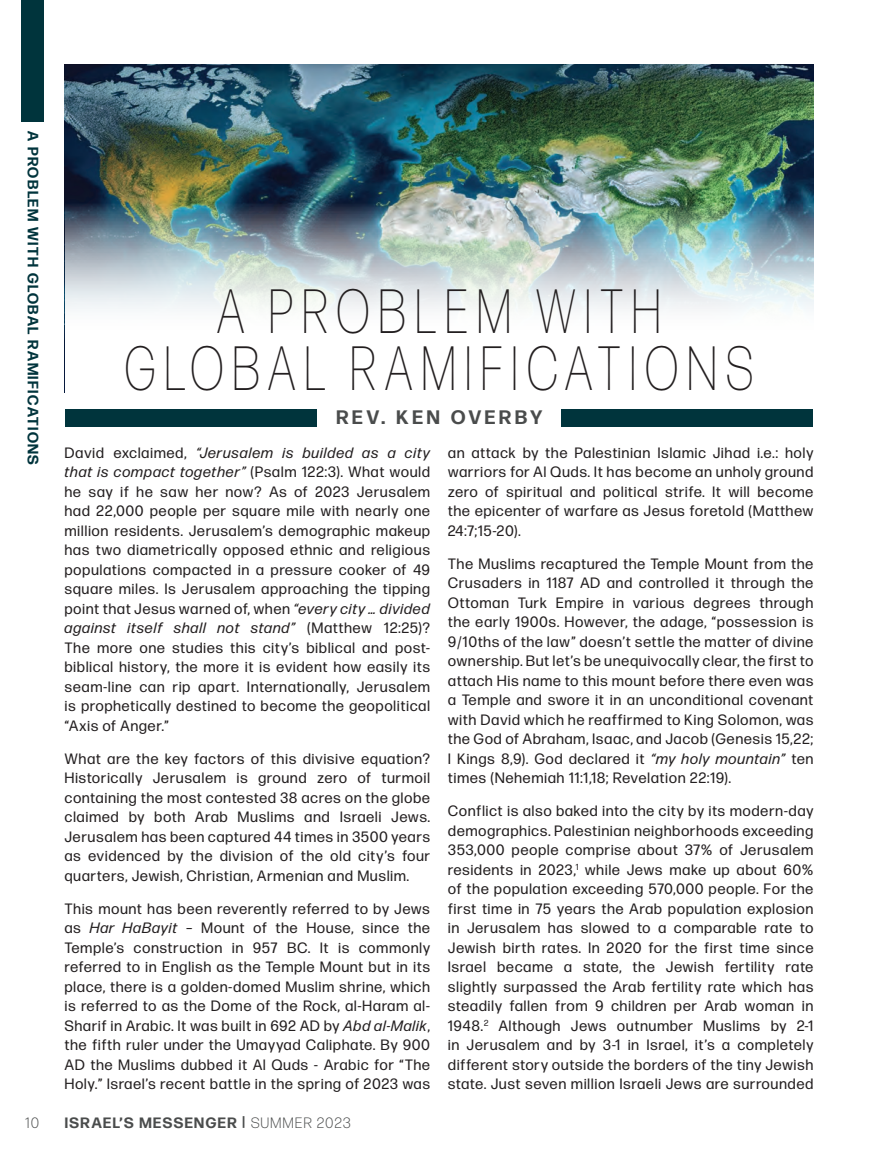
<style>
.page{position:relative;width:878px;height:1161px;background:#fff}
.page>*{position:absolute;margin:0;border:0;box-sizing:border-box;transform-origin:0 0}
.t1{font:200 62.4px/57.6px "Forma DJR Display";letter-spacing:.2em;color:#231f20;text-align:center;scale:.77 1}
.t2{font:700 19.5px "Forma DJR Display";letter-spacing:.2em;color:#4a4c4c}
.t3{font:15px/19.5px "Forma DJR Display";letter-spacing:.075em;color:#231f20;text-align:justify}
.t4{font:700 15px "Forma DJR Display";letter-spacing:.1em;color:#00343c}
.t5{font:700 15px "Forma DJR Display";letter-spacing:.1em;color:#4a4c4c}
.t6{font:300 15px "Forma DJR Display";color:#4a4c4c}
.s1{font-style:italic}
.s2{font-size:13.5px}
.s3{font-weight:300}
</style>
<div class="page">
<img style="left:65px;top:65px;width:748px;height:244px">
<div style="left:65px;top:410px;width:251px;height:17px;background:#00343c"></div>
<div style="left:561px;top:410px;width:252px;height:17px;background:#00343c"></div>
<div style="left:22px;top:0;width:22px;height:122px;background:#00343c"></div>
<p class="t4" style="left:43px;top:131px;width:335px;rotate:90deg">A PROBLEM WITH GLOBAL RAMIFICATIONS</p>
<p class="t6" style="left:26px;top:1114px;width:15px">10</p>
<h1 class="t1" style="left:125px;top:282px;width:816px">A PROBLEM WITH<br>GLOBAL RAMIFICATIONS</h1>
<h2 class="t2" style="left:336px;top:405px;width:207px">REV. KEN OVERBY</h2>
<p class="t3" style="left:65px;top:442px;width:366px">David exclaimed, <span class="s1">“Jerusalem is builded as a city that is compact together”</span> (Psalm 122:3). What would he say if he saw her now? As of 2023 Jerusalem had 22,000 people per square mile with nearly one million residents. Jerusalem’s demographic makeup has two diametrically opposed ethnic and religious populations compacted in a pressure cooker of 49 square miles. Is Jerusalem approaching the tipping point that Jesus warned of, when <span class="s1">“every city … divided against itself shall not stand”</span> (Matthew 12:25)?<br>The more one studies this city’s biblical and post&shy;biblical history, the more it is evident how easily its seam-line can rip apart. Internationally, Jerusalem is prophetically destined to become the geopolitical “Axis of Anger.”</p>
<p class="t3" style="left:65px;top:748px;width:367px">What are the key factors of this divisive equation?<br>Historically Jerusalem is ground zero of turmoil containing the most contested 38 acres on the globe claimed by both Arab Muslims and Israeli Jews.<br>Jerusalem has been captured 44 times in 3500 years as evidenced by the division of the old city’s four quarters, Jewish, Christian, Armenian and Muslim.</p>
<p class="t3" style="left:65px;top:898px;width:367px">This mount has been reverently referred to by Jews as <span class="s1">Har HaBayit</span> – Mount of the House, since the Temple’s construction in 957 BC. It is commonly referred to in English as the Temple Mount but in its place, there is a golden-domed Muslim shrine, which is referred to as the Dome of the Rock, al-Haram al-Sharif in Arabic. It was built in 692 AD by <span class="s1">Abd al-Malik</span>, the fifth ruler under the Umayyad Caliphate. By 900<br>AD the Muslims dubbed it Al Quds - Arabic for “The Holy.” Israel’s recent battle in the spring of 2023 was</p>
<p class="t5" style="left:65px;top:1113px;width:287px">ISRAEL’S MESSENGER <span class="s2">|</span> <span class="s3">SUMMER 2023</span></p>
<p class="t3" style="left:448px;top:443px;width:366px">an attack by the Palestinian Islamic Jihad i.e.: holy warriors for Al Quds. It has become an unholy ground zero of spiritual and political strife. It will become the epicenter of warfare as Jesus foretold (Matthew 24:7;15-20).</p>
<p class="t3" style="left:448px;top:554px;width:366px">The Muslims recaptured the Temple Mount from the Crusaders in 1187 AD and controlled it through the Ottoman Turk Empire in various degrees through the early 1900s. However, the adage, “possession is 9/10ths of the law” doesn’t settle the matter of divine ownership. But let’s be unequivocally clear, the first to attach His name to this mount before there even was a Temple and swore it in an unconditional covenant with David which he reaffirmed to King Solomon, was the God of Abraham, Isaac, and Jacob (Genesis 15,22; I Kings 8,9). God declared it <span class="s1">“my holy mountain”</span> ten times (Nehemiah 11:1,18; Revelation 22:19).</p>
<p class="t3" style="left:448px;top:801px;width:366px">Conflict is also baked into the city by its modern-day demographics. Palestinian neighborhoods exceeding 353,000 people comprise about 37% of Jerusalem residents in 2023,<sup>1</sup> while Jews make up about 60% of the population exceeding 570,000 people. For the first time in 75 years the Arab population explosion in Jerusalem has slowed to a comparable rate to Jewish birth rates. In 2020 for the first time since Israel became a state, the Jewish fertility rate slightly surpassed the Arab fertility rate which has steadily fallen from 9 children per Arab woman in 1948.<sup>2</sup> Although Jews outnumber Muslims by 2-1 in Jerusalem and by 3-1 in Israel, it’s a completely different story outside the borders of the tiny Jewish state. Just seven million Israeli Jews are surrounded</p>
</div>
